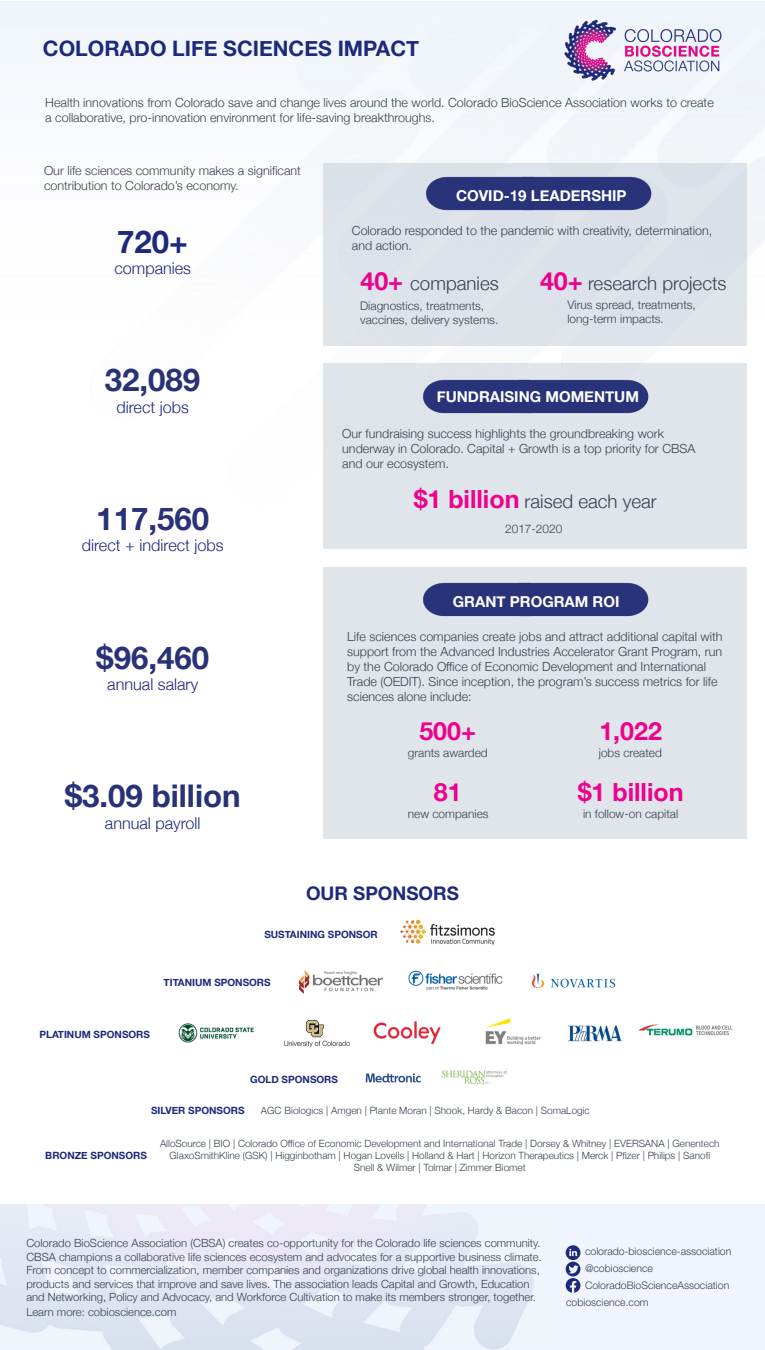
<style>
.page{position:relative;width:765px;height:1350px;background:#fff}
.page>*{position:absolute;margin:0;border:0;box-sizing:border-box;transform-origin:0 0}
.t1{font:700 31.25px "Helvetica Neue";color:#293178}
.t2{font:700 31.25px "Helvetica Neue";color:#1d297c}
.t3{font:700 25px "Helvetica Neue";color:#ed028c}
.t4{font:700 21.25px "Helvetica Neue";color:#1d297c}
.t5{font:300 18.75px "Helvetica Neue";color:#36424f}
.t6{font:700 18.75px "Helvetica Neue";color:#1d297c}
.t7{font:300 16.25px "Helvetica Neue";color:#1d297c}
.t8{font:700 15px "Helvetica Neue";color:#fff}
.t9{font:300 12.5px/15px "Helvetica Neue";color:#36424f}
.t10{font:300 11.88px/14.2px "Helvetica Neue";color:#36424f}
.t11{font:300 11.25px/13.5px "Helvetica Neue";color:#36424f}
.t12{font:300 10.5px "Helvetica Neue";color:#36424f}
.t13{font:300 10px/12px "Helvetica Neue";color:#36424f;text-align:center}
.t14{font:700 10px "Helvetica Neue";color:#1d297c}
.s1{font-weight:700;font-size:25px;color:#ec008c}
.s2{font-weight:700;font-size:25px;color:#ed028c}
</style>
<div class="page">
<img style="left:564px;top:20px;width:157px;height:61px">
<img style="left:1px;top:1204px;width:763px;height:146px">
<svg style="left:566px;top:1245px;width:14px;height:48px"></svg>
<div style="left:324px;top:364px;width:423px;height:185px;background:#e0e5ec"></div>
<img style="left:423px;top:379px;width:96px;height:35px">
<img style="left:519px;top:379px;width:130px;height:35px">
<div style="left:324px;top:163px;width:423px;height:182px;background:#dce2e9"></div>
<img style="left:426px;top:176px;width:96px;height:35px">
<img style="left:522px;top:176px;width:130px;height:35px">
<div style="left:324px;top:567px;width:423px;height:272px;background:#e0e5ec"></div>
<img style="left:423px;top:582px;width:96px;height:35px">
<img style="left:519px;top:582px;width:130px;height:35px">
<img style="left:400px;top:919px;width:95px;height:27px">
<img style="left:178px;top:1023px;width:76px;height:20px">
<img style="left:365px;top:1073px;width:56px;height:10px">
<img style="left:442px;top:1068px;width:65px;height:18px">
<img style="left:284px;top:1020px;width:66px;height:28px">
<img style="left:373px;top:1021px;width:68px;height:23px">
<img style="left:485px;top:1018px;width:56px;height:27px">
<img style="left:567px;top:1025px;width:55px;height:17px">
<img style="left:638px;top:1024px;width:94px;height:12px">
<img style="left:298px;top:970px;width:86px;height:24px">
<img style="left:408px;top:970px;width:95px;height:21px">
<img style="left:532px;top:973px;width:84px;height:15px">
<p class="t4" style="left:43px;top:32px;width:378px">COLORADO LIFE SCIENCES IMPACT</p>
<p class="t9" style="left:45px;top:95px;width:670px">Health innovations from Colorado save and change lives around the world. Colorado BioScience Association works to create a collaborative, pro-innovation environment for life-saving breakthroughs.</p>
<p class="t9" style="left:44px;top:162px;width:258px">Our life sciences community makes a significant contribution to Colorado’s economy.</p>
<p class="t2" style="left:117px;top:217px;width:72px">720+</p>
<p class="t7" style="left:114px;top:255px;width:78px">companies</p>
<p class="t1" style="left:105px;top:356px;width:97px">32,089</p>
<p class="t7" style="left:117px;top:394px;width:74px">direct jobs</p>
<p class="t1" style="left:96px;top:494px;width:114px">117,560</p>
<p class="t7" style="left:82px;top:533px;width:143px">direct + indirect jobs</p>
<p class="t1" style="left:96px;top:633px;width:114px">$96,460</p>
<p class="t7" style="left:107px;top:671px;width:92px">annual salary</p>
<p class="t1" style="left:65px;top:772px;width:177px">$3.09 billion</p>
<p class="t7" style="left:105px;top:810px;width:97px">annual payroll</p>
<p class="t8" style="left:456px;top:184px;width:172px">COVID-19 LEADERSHIP</p>
<p class="t9" style="left:352px;top:222px;width:362px">Colorado responded to the pandemic with creativity, determination, and action.</p>
<p class="t5" style="left:361px;top:268px;width:140px"><span class="s1">40+</span> companies</p>
<p class="t5" style="left:540px;top:268px;width:188px"><span class="s1">40+</span> research projects</p>
<p class="t10" style="left:360px;top:297px;width:140px">Diagnostics, treatments, vaccines, delivery systems.</p>
<p class="t10" style="left:567px;top:297px;width:130px">Virus spread, treatments, long-term impacts.</p>
<p class="t8" style="left:437px;top:385px;width:204px">FUNDRAISING MOMENTUM</p>
<p class="t9" style="left:342px;top:425px;width:354px">Our fundraising success highlights the groundbreaking work underway in Colorado. Capital + Growth is a top priority for CBSA and our ecosystem.</p>
<p class="t5" style="left:414px;top:486px;width:245px"><span class="s2">$1 billion</span> raised each year</p>
<p class="t10" style="left:505px;top:521px;width:59px">2017-2020</p>
<p class="t8" style="left:453px;top:590px;width:168px">GRANT PROGRAM ROI</p>
<p class="t9" style="left:347px;top:628px;width:377px">Life sciences companies create jobs and attract additional capital with support from the Advanced Industries Accelerator Grant Program, run by the Colorado Office of Economic Development and International Trade (OEDIT). Since inception, the program’s success metrics for life sciences alone include:</p>
<p class="t3" style="left:419px;top:712px;width:58px">500+</p>
<p class="t3" style="left:599px;top:712px;width:64px">1,022</p>
<p class="t10" style="left:408px;top:745px;width:81px">grants awarded</p>
<p class="t10" style="left:599px;top:745px;width:65px">jobs created</p>
<p class="t3" style="left:434px;top:773px;width:29px">81</p>
<p class="t3" style="left:578px;top:773px;width:107px">$1 billion</p>
<p class="t10" style="left:408px;top:806px;width:82px">new companies</p>
<p class="t10" style="left:583px;top:806px;width:97px">in follow-on capital</p>
<p class="t6" style="left:306px;top:878px;width:154px">OUR SPONSORS</p>
<p class="t14" style="left:264px;top:927px;width:115px">SUSTAINING SPONSOR</p>
<p class="t14" style="left:164px;top:975px;width:109px">TITANIUM SPONSORS</p>
<p class="t14" style="left:39px;top:1026px;width:112px">PLATINUM SPONSORS</p>
<p class="t14" style="left:250px;top:1072px;width:89px">GOLD SPONSORS</p>
<p class="t14" style="left:151px;top:1103px;width:95px">SILVER SPONSORS</p>
<p class="t13" style="left:261px;top:1104px;width:330px">AGC Biologics | Amgen | Plante Moran | Shook, Hardy &amp; Bacon | SomaLogic</p>
<p class="t14" style="left:45px;top:1148px;width:103px">BRONZE SPONSORS</p>
<p class="t13" style="left:160px;top:1137px;width:561px">AlloSource | BIO | Colorado Office of Economic Development and International Trade | Dorsey &amp; Whitney | EVERSANA | Genentech<br>GlaxoSmithKline (GSK) | Higginbotham | Hogan Lovells | Holland &amp; Hart | Horizon Therapeutics | Merck | Pfizer | Philips | Sanofi<br>Snell &amp; Wilmer | Tolmar | Zimmer Biomet</p>
<p class="t11" style="left:26px;top:1236px;width:517px">Colorado BioScience Association (CBSA) creates co-opportunity for the Colorado life sciences community.<br>CBSA champions a collaborative life sciences ecosystem and advocates for a supportive business climate.<br>From concept to commercialization, member companies and organizations drive global health innovations, products and services that improve and save lives. The association leads Capital and Growth, Education and Networking, Policy and Advocacy, and Workforce Cultivation to make its members stronger, together.</p>
<p class="t11" style="left:26px;top:1305px;width:152px">Learn more: cobioscience.com</p>
<p class="t12" style="left:585px;top:1245px;width:148px">colorado-bioscience-association</p>
<p class="t12" style="left:585px;top:1262px;width:69px">@cobioscience</p>
<p class="t12" style="left:585px;top:1279px;width:146px">ColoradoBioScienceAssociation</p>
<p class="t12" style="left:566px;top:1295px;width:84px">cobioscience.com</p>
</div>
